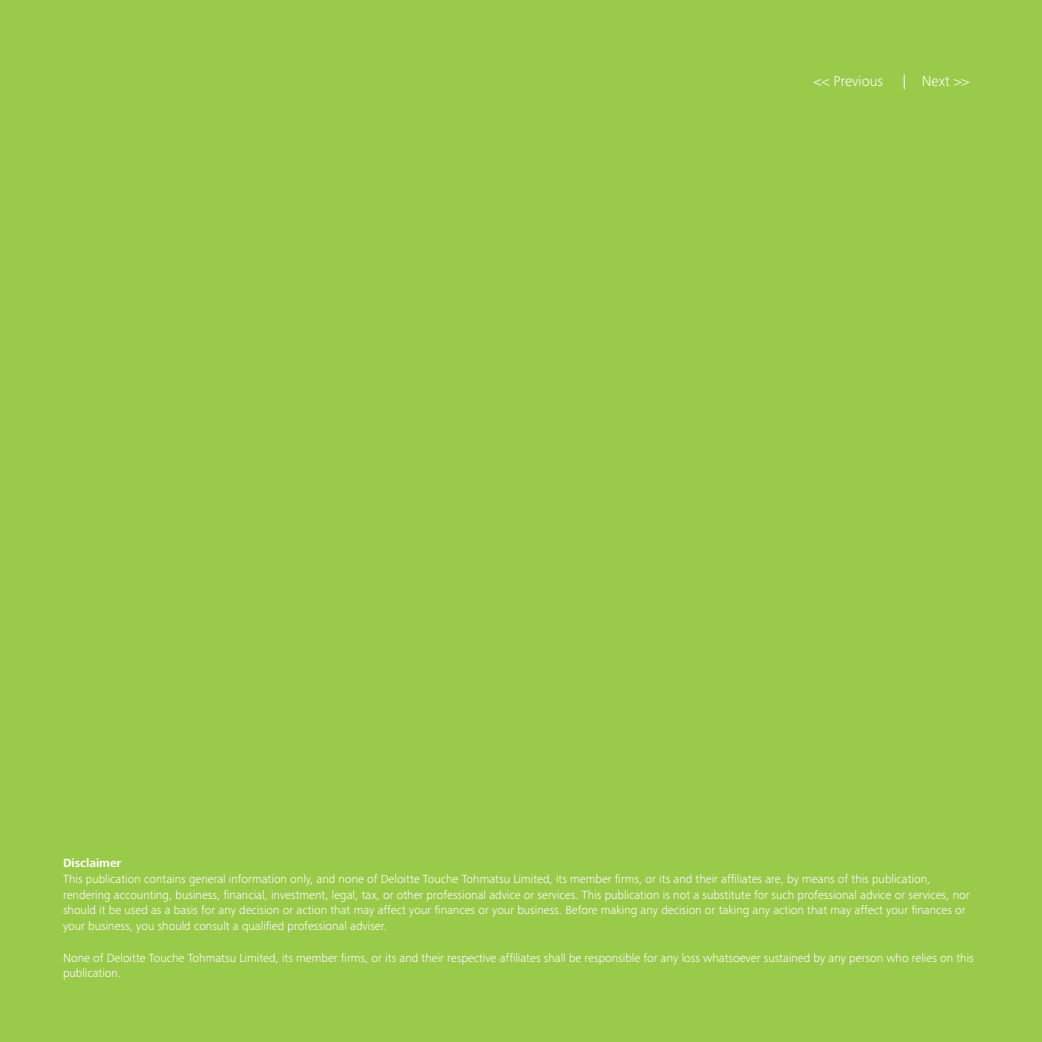
<style>
.page{position:relative;width:1042px;height:1042px;background:#99ca49}
.page>*{position:absolute;margin:0;border:0;box-sizing:border-box;transform-origin:0 0}
.t1{font:300 14.88px "Frutiger Next Pro";color:#fff}
.t2{font:300 12.25px/15.8px "Frutiger Next Pro";color:#fff}
.t3{font:700 12.25px "Frutiger Next Pro";color:#fff}
</style>
<div class="page">
<p class="t1" style="left:814px;top:73px;width:71px">&lt;&lt; Previous</p>
<p class="t1" style="left:903px;top:73px;width:68px">| Next &gt;&gt;</p>
<p class="t3" style="left:63px;top:856px;width:60px">Disclaimer</p>
<p class="t2" style="left:63px;top:871px;width:908px">This publication contains general information only, and none of Deloitte Touche Tohmatsu Limited, its member firms, or its and their affiliates are, by means of this publication, rendering accounting, business, financial, investment, legal, tax, or other professional advice or services. This publication is not a substitute for such professional advice or services, nor should it be used as a basis for any decision or action that may affect your finances or your business. Before making any decision or taking any action that may affect your finances or your business, you should consult a qualified professional adviser.</p>
<p class="t2" style="left:63px;top:949px;width:912px">None of Deloitte Touche Tohmatsu Limited, its member firms, or its and their respective affiliates shall be responsible for any loss whatsoever sustained by any person who relies on this publication.</p>
</div>
